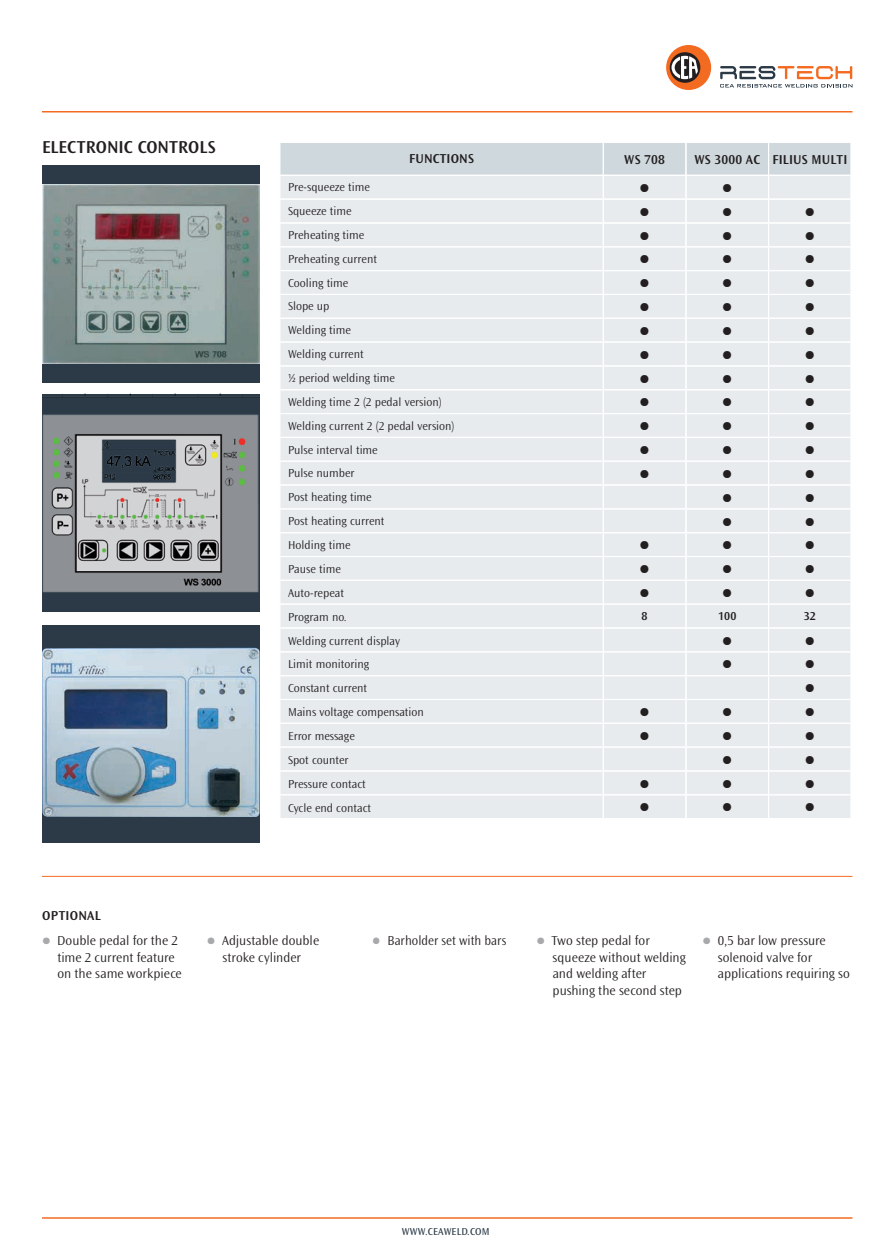
<style>
.page{position:relative;width:893px;height:1260px;background:#fff}
.page>*{position:absolute;margin:0;border:0;box-sizing:border-box;transform-origin:0 0}
.t1{font:600 18px "Ocean Sans Std";letter-spacing:.005em;color:#231f20}
.t2{font:300 13.5px/16.5px "Ocean Sans Std";color:#231f20}
.t3{font:600 13.5px "Ocean Sans Std";letter-spacing:.015em;color:#231f20}
.t4{font:300 13.5px "Ocean Sans Std";color:#231f20;scale:.95 1}
.t5{font:300 12px/23.9px "Ocean Sans Std";color:#231f20}
.t6{font:600 12px "Ocean Sans Std";color:#231f20}
.t7{font:10.5px "Ocean Sans Std";letter-spacing:.01em;color:#2b3a46}
.s1{font-weight:600}
.s2{font-family:"Carta";font-weight:400;font-size:10.5px;color:#a8a9ad}
</style>
<div class="page">
<hr style="left:42px;top:111px;width:810px;height:1px;background:#f36a21">
<hr style="left:42px;top:1217px;width:810px;height:2px;background:#f36a21">
<svg style="left:720px;top:66px;width:132px;height:21px"></svg>
<div style="left:666px;top:45px;width:45px;height:45px;background:#f36a21;border-radius:50%"></div>
<svg style="left:669px;top:52px;width:31px;height:31px"></svg>
<svg style="left:671px;top:56px;width:27px;height:23px"></svg>
<hr style="left:42px;top:876px;width:810px;height:1px;background:#f36a21">
<div style="left:42px;top:165px;width:218px;height:218px;background:#2b3a46"></div>
<img style="left:42px;top:184px;width:217px;height:180px">
<img style="left:42px;top:394px;width:218px;height:217px">
<div style="left:42px;top:625px;width:218px;height:217px;background:#2b3a46"></div>
<img style="left:42px;top:647px;width:218px;height:170px">
<svg style="left:280px;top:143px;width:571px;height:675px;background:#e7ebee"></svg>
<h1 class="t1" style="left:42px;top:137px;width:175px">ELECTRONIC CONTROLS</h1>
<p class="t3" style="left:409px;top:151px;width:66px">FUNCTIONS</p>
<p class="t5" style="left:288px;top:175px;width:168px">Pre-squeeze time<br>Squeeze time<br>Preheating time<br>Preheating current<br>Cooling time<br>Slope up<br>Welding time<br>Welding current<br>½ period welding time<br>Welding time 2 (2 pedal version)<br>Welding current 2 (2 pedal version)<br>Pulse interval time<br>Pulse number<br>Post heating time<br>Post heating current<br>Holding time<br>Pause time<br>Auto-repeat<br>Program no.<br>Welding current display<br>Limit monitoring<br>Constant current<br>Mains voltage compensation<br>Error message<br>Spot counter<br>Pressure contact<br>Cycle end contact</p>
<p class="t3" style="left:624px;top:152px;width:42px">WS 708</p>
<p class="t3" style="left:694px;top:152px;width:154px">WS 3000 AC FILIUS MULTI</p>
<p class="t6" style="left:641px;top:610px;width:8px">8</p>
<p class="t6" style="left:718px;top:610px;width:20px">100</p>
<p class="t6" style="left:803px;top:610px;width:14px">32</p>
<p class="t2" style="left:42px;top:904px;width:137px;line-height:24.8px"><span class="s1">OPTIONAL<br></span><span class="s2">Ú</span> Double pedal for the 2</p>
<p class="t2" style="left:57px;top:949px;width:126px">time 2 current feature on the same workpiece</p>
<p class="t2" style="left:207px;top:933px;width:113px;text-align:center"><span class="s2">Ú</span> Adjustable double stroke cylinder</p>
<p class="t4" style="left:373px;top:933px;width:142px"><span class="s2">Ú</span> Barholder set with bars</p>
<p class="t2" style="left:552px;top:933px;width:135px;text-indent:-15px"><span class="s2">Ú</span> Two step pedal for squeeze without welding and welding after pushing the second step</p>
<p class="t2" style="left:717px;top:933px;width:134px;text-indent:-14px"><span class="s2">Ú</span> 0,5 bar low pressure solenoid valve for applications requiring so</p>
<p class="t7" style="left:402px;top:1225px;width:89px">WWW.CEAWELD.COM</p>
</div>
